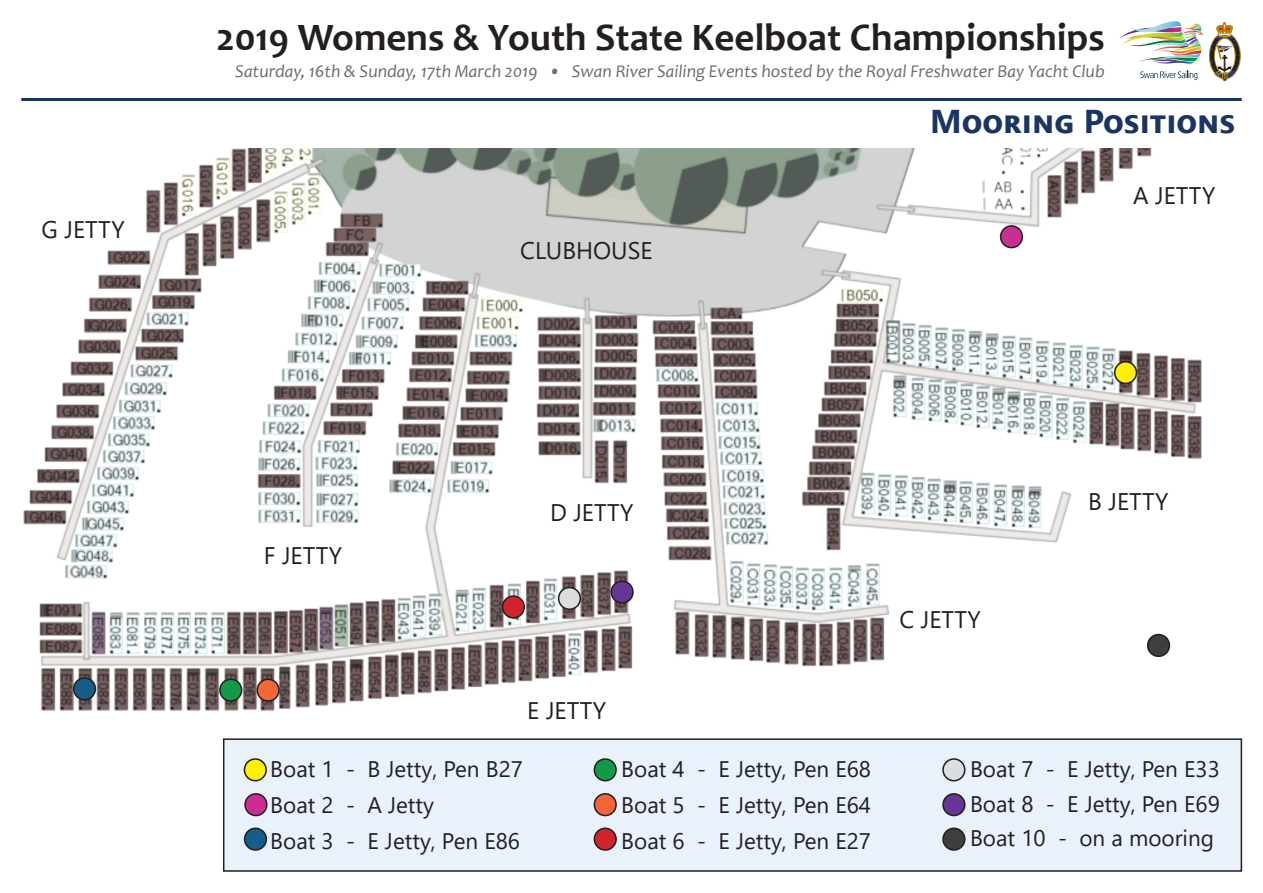
<style>
.page{position:relative;width:1263px;height:893px;background:#fff}
.page>*{position:absolute;margin:0;border:0;box-sizing:border-box;transform-origin:0 0}
.t1{font:700 39px "Candara";color:#231f20}
.t2{font:700 33px "Segoe UI";color:#1a3564}
.t3{font:24px "Segoe UI";color:#231f20}
.t4{font:22.5px "Segoe UI";color:#231f20}
.t5{font:italic 18px "Candara";color:#6c6d70}
</style>
<div class="page">
<img style="left:23px;top:149px;width:1220px;height:596px">
<div style="left:1115px;top:362px;width:21px;height:21px;background:#fff101;border-radius:50%"></div>
<div style="left:1114px;top:361px;width:23px;height:23px;border:2px solid #231f20;border-radius:50%"></div>
<div style="left:74px;top:678px;width:21px;height:22px;background:#145e87;border-radius:50%"></div>
<div style="left:73px;top:677px;width:23px;height:23px;border:2px solid #231f20;border-radius:50%"></div>
<div style="left:257px;top:679px;width:22px;height:22px;background:#f26638;border-radius:50%"></div>
<div style="left:256px;top:678px;width:24px;height:24px;border:2px solid #231f20;border-radius:50%"></div>
<div style="left:559px;top:588px;width:21px;height:21px;background:#dcdddf;border-radius:50%"></div>
<div style="left:558px;top:587px;width:23px;height:23px;border:2px solid #231f20;border-radius:50%"></div>
<div style="left:1148px;top:635px;width:21px;height:21px;background:#3e3e3f;border-radius:50%"></div>
<div style="left:1147px;top:634px;width:23px;height:23px;border:2px solid #231f20;border-radius:50%"></div>
<div style="left:1001px;top:226px;width:21px;height:22px;background:#ca2e93;border-radius:50%"></div>
<div style="left:1000px;top:225px;width:23px;height:23px;border:2px solid #231f20;border-radius:50%"></div>
<div style="left:220px;top:679px;width:22px;height:22px;background:#129a48;border-radius:50%"></div>
<div style="left:219px;top:678px;width:23px;height:24px;border:2px solid #231f20;border-radius:50%"></div>
<div style="left:502px;top:596px;width:22px;height:22px;background:#d1232a;border-radius:50%"></div>
<div style="left:502px;top:595px;width:23px;height:23px;border:2px solid #231f20;border-radius:50%"></div>
<div style="left:611px;top:581px;width:22px;height:22px;background:#653695;border-radius:50%"></div>
<div style="left:610px;top:580px;width:24px;height:24px;border:2px solid #231f20;border-radius:50%"></div>
<img style="left:1119px;top:21px;width:84px;height:43px">
<svg style="left:1140px;top:71px;width:57px;height:9px"></svg>
<div style="left:1209px;top:33px;width:31px;height:46px;border:1px solid #b38c04;border-radius:50%"></div>
<hr style="left:21px;top:98px;width:1221px;height:3px;background:#1a3564">
<div style="left:224px;top:739px;width:1017px;height:132px;background:#e9f2fa"></div>
<div style="left:223px;top:738px;width:1019px;height:134px;border:2px solid #231f20"></div>
<div style="left:244px;top:759px;width:22px;height:22px;background:#fff101;border-radius:50%"></div>
<div style="left:244px;top:758px;width:23px;height:23px;border:2px solid #231f20;border-radius:50%"></div>
<div style="left:245px;top:828px;width:21px;height:22px;background:#145e87;border-radius:50%"></div>
<div style="left:244px;top:827px;width:23px;height:24px;border:2px solid #231f20;border-radius:50%"></div>
<div style="left:594px;top:794px;width:22px;height:21px;background:#f26638;border-radius:50%"></div>
<div style="left:594px;top:793px;width:23px;height:23px;border:2px solid #231f20;border-radius:50%"></div>
<div style="left:943px;top:759px;width:22px;height:22px;background:#dcdddf;border-radius:50%"></div>
<div style="left:942px;top:758px;width:23px;height:23px;border:2px solid #231f20;border-radius:50%"></div>
<div style="left:943px;top:828px;width:22px;height:22px;background:#3e3e3f;border-radius:50%"></div>
<div style="left:942px;top:827px;width:23px;height:24px;border:2px solid #231f20;border-radius:50%"></div>
<div style="left:245px;top:794px;width:22px;height:21px;background:#ca2e93;border-radius:50%"></div>
<div style="left:244px;top:793px;width:23px;height:23px;border:2px solid #231f20;border-radius:50%"></div>
<div style="left:594px;top:759px;width:22px;height:22px;background:#129a48;border-radius:50%"></div>
<div style="left:594px;top:758px;width:23px;height:23px;border:2px solid #231f20;border-radius:50%"></div>
<div style="left:594px;top:828px;width:22px;height:22px;background:#d1232a;border-radius:50%"></div>
<div style="left:594px;top:827px;width:23px;height:24px;border:2px solid #231f20;border-radius:50%"></div>
<div style="left:943px;top:794px;width:22px;height:21px;background:#653695;border-radius:50%"></div>
<div style="left:942px;top:793px;width:23px;height:23px;border:2px solid #231f20;border-radius:50%"></div>
<svg style="left:1210px;top:22px;width:29px;height:58px"></svg>
<p class="t3" style="left:42px;top:206px;width:85px">G JETTY</p>
<p class="t1" style="left:216px;top:12px;width:890px">2019 Womens &amp; Youth State Keelboat Championships</p>
<p class="t5" style="left:235px;top:59px;width:871px">Saturday, 16th &amp; Sunday, 17th March 2019 • Swan River Sailing Events hosted by the Royal Freshwater Bay Yacht Club</p>
<p class="t2" style="left:930px;top:90px;width:307px">Mooring Positions</p>
<p class="t3" style="left:520px;top:228px;width:134px">CLUBHOUSE</p>
<p class="t3" style="left:1133px;top:173px;width:84px">A JETTY</p>
<p class="t3" style="left:264px;top:533px;width:80px">F JETTY</p>
<p class="t3" style="left:550px;top:490px;width:85px">D JETTY</p>
<p class="t3" style="left:527px;top:688px;width:80px">E JETTY</p>
<p class="t4" style="left:270px;top:748px;width:254px">Boat 1 - B Jetty, Pen B27</p>
<p class="t4" style="left:270px;top:784px;width:165px">Boat 2 - A Jetty</p>
<p class="t4" style="left:270px;top:820px;width:251px">Boat 3 - E Jetty, Pen E86</p>
<p class="t4" style="left:621px;top:748px;width:251px">Boat 4 - E Jetty, Pen E68</p>
<p class="t4" style="left:621px;top:784px;width:251px">Boat 5 - E Jetty, Pen E64</p>
<p class="t4" style="left:621px;top:820px;width:251px">Boat 6 - E Jetty, Pen E27</p>
<p class="t3" style="left:899px;top:596px;width:83px">C JETTY</p>
<p class="t3" style="left:1088px;top:478px;width:82px">B JETTY</p>
<p class="t4" style="left:970px;top:748px;width:251px">Boat 7 - E Jetty, Pen E33</p>
<p class="t4" style="left:970px;top:782px;width:251px">Boat 8 - E Jetty, Pen E69</p>
<p class="t4" style="left:970px;top:817px;width:245px">Boat 10 - on a mooring</p>
</div>
